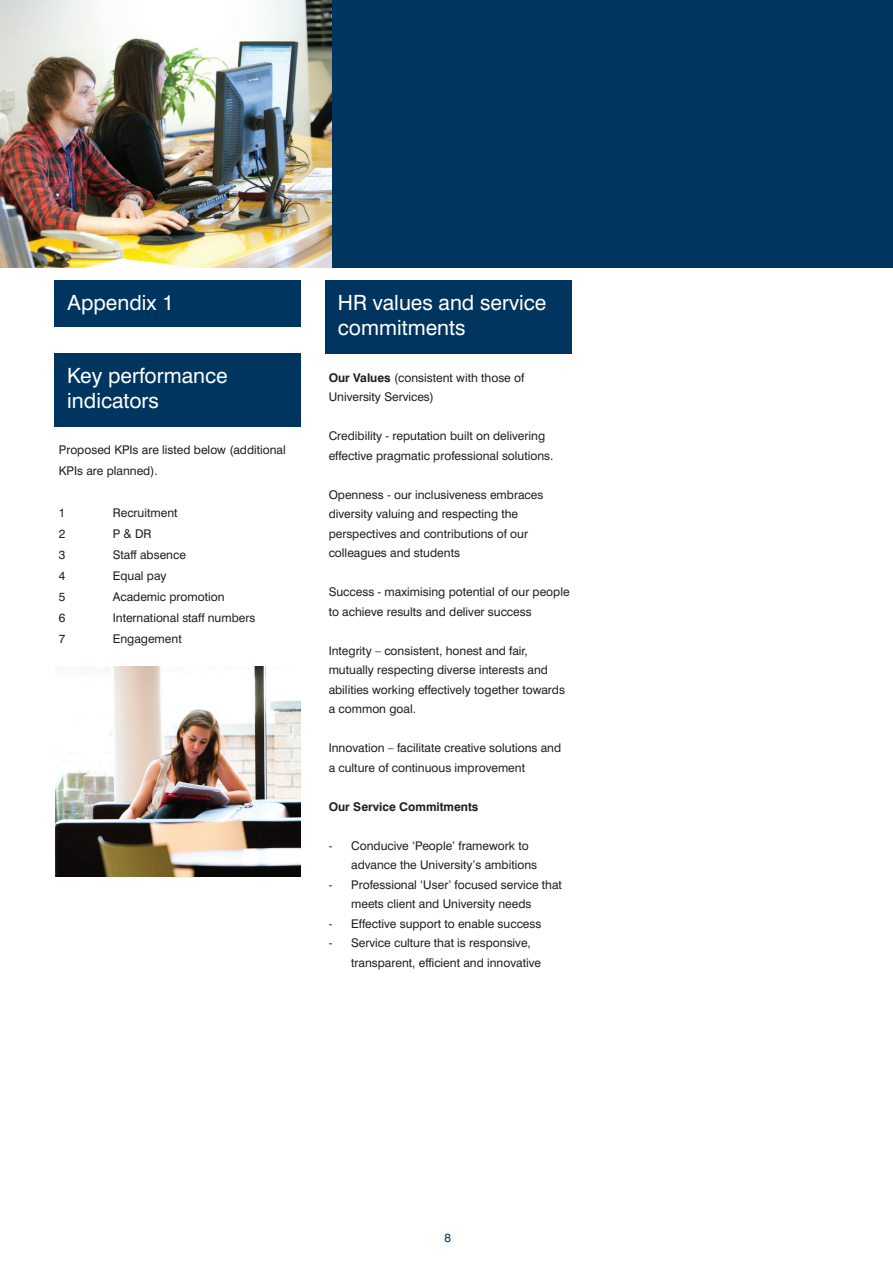
<style>
.page{position:relative;width:893px;height:1263px;background:#fff}
.page>*{position:absolute;margin:0;border:0;box-sizing:border-box;transform-origin:0 0}
.t1{font:21px/25.2px "Swiss 721 BT";color:#fff}
.t2{font:12px/19.5px "Swiss 721 BT";color:#231f20}
.t3{font:700 12px "Swiss 721 BT";color:#231f20}
.t4{font:12px "Swiss 721 BT";color:#003560}
.s1{font-weight:700}
</style>
<div class="page">
<div style="left:0;top:0;width:893px;height:268px;background:#003560"></div>
<div style="left:54px;top:354px;width:247px;height:73px;background:#003560"></div>
<img style="left:0;top:0;width:332px;height:268px">
<div style="left:55px;top:281px;width:246px;height:46px;background:#003560"></div>
<div style="left:325px;top:281px;width:246px;height:73px;background:#003560"></div>
<img style="left:55px;top:667px;width:246px;height:210px">
<p class="t1" style="left:68px;top:289px;width:108px">Appendix 1</p>
<p class="t1" style="left:338px;top:289px;width:210px">HR values and service commitments</p>
<p class="t2" style="left:329px;top:368px;width:197px"><span class="s1">Our Values</span> (consistent with those of<br>University Services)</p>
<p class="t2" style="left:329px;top:426px;width:226px">Credibility - reputation built on delivering effective pragmatic professional solutions.</p>
<p class="t2" style="left:329px;top:485px;width:216px">Openness - our inclusiveness embraces diversity valuing and respecting the perspectives and contributions of our colleagues and students</p>
<p class="t2" style="left:329px;top:582px;width:243px">Success - maximising potential of our people to achieve results and deliver success</p>
<p class="t2" style="left:329px;top:641px;width:238px">Integrity – consistent, honest and fair, mutually respecting diverse interests and abilities working effectively together towards a common goal.</p>
<p class="t2" style="left:329px;top:738px;width:234px">Innovation – facilitate creative solutions and a culture of continuous improvement</p>
<p class="t3" style="left:329px;top:799px;width:151px">Our Service Commitments</p>
<p class="t2" style="left:351px;top:836px;width:188px;text-indent:-22px">- Conducive ‘People’ framework to advance the University’s ambitions</p>
<p class="t2" style="left:351px;top:875px;width:212px;text-indent:-22px">- Professional ‘User’ focused service that meets client and University needs</p>
<p class="t2" style="left:329px;top:914px;width:214px">- Effective support to enable success</p>
<p class="t2" style="left:351px;top:933px;width:191px;text-indent:-22px">- Service culture that is responsive, transparent, efficient and innovative</p>
<p class="t1" style="left:67px;top:362px;width:162px">Key performance indicators</p>
<p class="t2" style="left:59px;top:439px;width:229px;line-height:21px">Proposed KPIs are listed below (additional<br>KPIs are planned).</p>
<p class="t2" style="left:59px;top:503px;width:8px">1</p>
<p class="t2" style="left:113px;top:503px;width:66px">Recruitment</p>
<p class="t2" style="left:59px;top:524px;width:8px">2</p>
<p class="t2" style="left:113px;top:524px;width:40px">P &amp; DR</p>
<p class="t2" style="left:59px;top:545px;width:8px">3</p>
<p class="t2" style="left:113px;top:545px;width:75px">Staff absence</p>
<p class="t2" style="left:59px;top:566px;width:8px">4</p>
<p class="t2" style="left:113px;top:566px;width:55px">Equal pay</p>
<p class="t2" style="left:59px;top:587px;width:8px">5</p>
<p class="t2" style="left:113px;top:587px;width:113px">Academic promotion</p>
<p class="t2" style="left:59px;top:608px;width:8px">6</p>
<p class="t2" style="left:113px;top:608px;width:144px">International staff numbers</p>
<p class="t2" style="left:59px;top:629px;width:8px">7</p>
<p class="t2" style="left:113px;top:629px;width:70px">Engagement</p>
<p class="t4" style="left:445px;top:1231px;width:8px">8</p>
</div>
